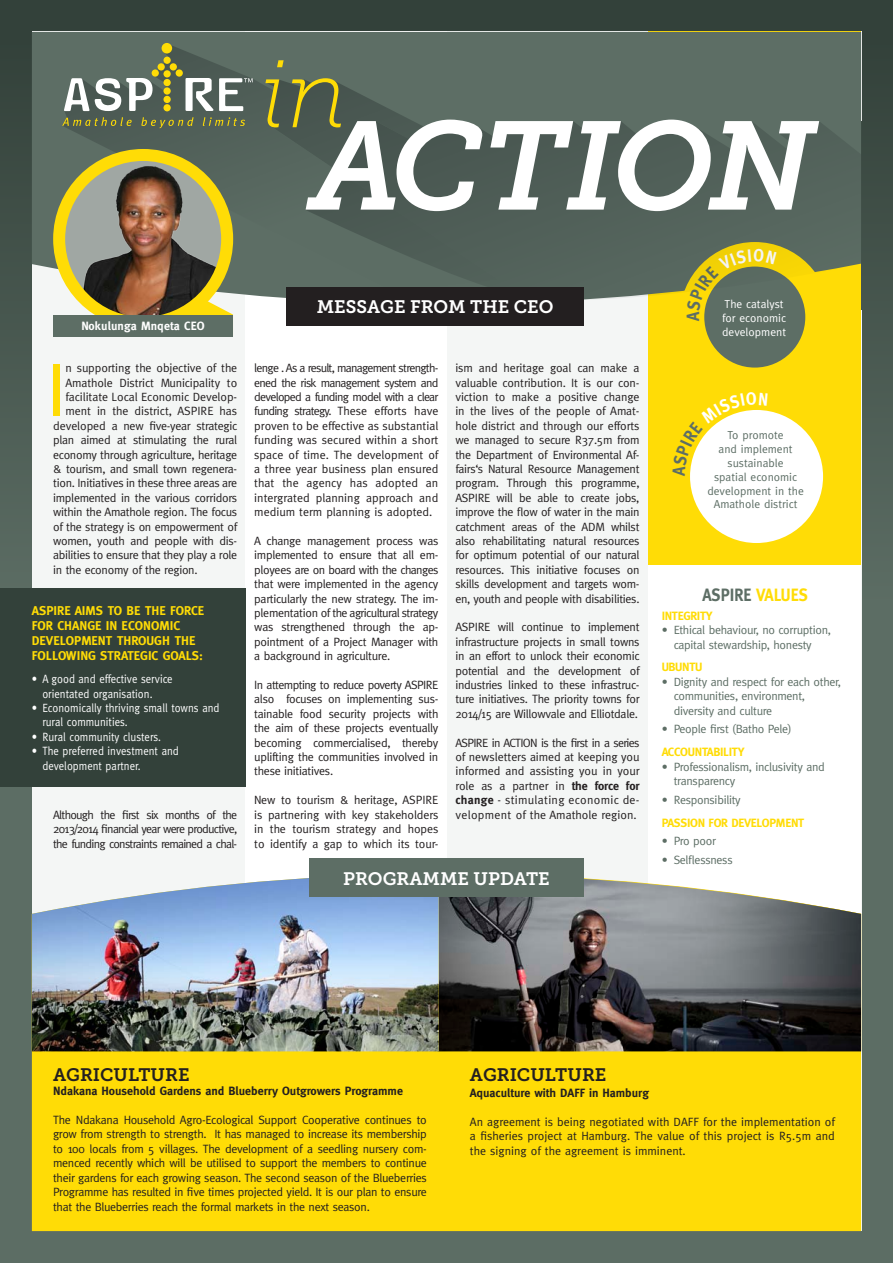
<style>
.page{position:relative;width:893px;height:1263px;background:#fff}
.page>*{position:absolute;margin:0;border:0;box-sizing:border-box;transform-origin:0 0}
.t1{font:75px "Meta";color:#ffdc06}
.t2{font:18px "Museo Slab 700";color:#fff}
.t3{font:18px "Museo Slab 700";color:#231f20}
.t4{font:700 17.85px "Meta";color:#5d6e65;scale:.9 1}
.t5{font:700 12.75px/15px "Meta";color:#ffdc06}
.t6{font:12px/14.4px "Meta";letter-spacing:-.025em;color:#231f20;text-align:justify}
.t7{font:12px/14.4px "Meta";letter-spacing:-.025em;color:#5d6e65;text-align:center}
.t8{font:12px "Meta";color:#fff;scale:.9 1}
.t9{font:700 12px "Meta";color:#231f20}
.t10{font:12px "Meta";letter-spacing:-.005em;color:#231f20}
.t11{font:700 12px "Meta";letter-spacing:-.025em;color:#ffdc06}
.t12{font:700 12px "Meta";letter-spacing:.01em;color:#fff}
.t13{font:11.55px/14px "Meta";color:#5d6e65;text-align:center}
.t14{font:11.55px/14px "Meta";color:#fff}
.s1{font-weight:700}
.s2{color:#ffdc06}
</style>
<div class="page">
<div style="left:0;top:0;width:893px;height:1263px;background:linear-gradient(to bottom,#3c4b43,#67796f)"></div>
<div style="left:32px;top:32px;width:829px;height:1199px;background:#f4f6f5"></div>
<div style="left:246px;top:32px;width:201px;height:1199px;background:#fff"></div>
<div style="left:648px;top:32px;width:213px;height:1199px;background:#ffdc06"></div>
<div style="left:648px;top:566px;width:213px;height:665px;background:#fff"></div>
<div style="left:32px;top:32px;width:829px;height:272px;background:#5d6e65"></div>
<div style="left:680px;top:242px;width:150px;height:150px;background:#ffdc06;border-radius:50%"></div>
<div style="left:704px;top:267px;width:101px;height:101px;background:#5d6e65;border-radius:50%"></div>
<div style="left:32px;top:1051px;width:829px;height:180px;background:#ffdc06"></div>
<img style="left:439px;top:878px;width:422px;height:173px">
<img style="left:32px;top:874px;width:407px;height:177px">
<div style="left:690px;top:410px;width:133px;height:133px;background:#fff;border-radius:50%"></div>
<svg style="left:62px;top:44px;width:437px;height:248px;background:#5d6c5e"></svg>
<svg style="left:62px;top:117px;width:70px;height:9px"></svg>
<svg style="left:141px;top:117px;width:53px;height:11px"></svg>
<svg style="left:203px;top:117px;width:42px;height:9px"></svg>
<svg style="left:64px;top:43px;width:189px;height:68px"></svg>
<svg style="left:305px;top:121px;width:556px;height:180px;background:#626e57"></svg>
<svg style="left:306px;top:120px;width:513px;height:91px"></svg>
<svg style="left:265px;top:60px;width:162px;height:111px;background:#6e7969"></svg>
<svg style="left:180px;top:268px;width:53px;height:47px"></svg>
<img style="left:59px;top:155px;width:168px;height:168px;border-radius:84px">
<div style="left:53px;top:149px;width:180px;height:180px;border:12px solid #ffdc06;border-radius:50%"></div>
<div style="left:53px;top:315px;width:180px;height:21px;background:#5d6e65"></div>
<div style="left:286px;top:287px;width:298px;height:38px;background:#231f20"></div>
<div style="left:0;top:588px;width:246px;height:199px;background:#33413a"></div>
<div style="left:309px;top:859px;width:275px;height:38px;background:#5d6e65"></div>
<svg style="left:687px;top:249px;width:89px;height:72px"></svg>
<svg style="left:690px;top:410px;width:78px;height:66px"></svg>
<p class="t12" style="left:81px;top:319px;width:125px">Nokulunga Mnqeta CEO</p>
<p class="t1" style="left:46px;top:346px;width:22px">I</p>
<p class="t6" style="left:65px;top:361px;width:173px">n supporting the objective of the</p>
<p class="t6" style="left:65px;top:375px;width:173px">Amathole District Municipality to</p>
<p class="t10" style="left:65px;top:390px;width:173px">facilitate Local Economic Develop-</p>
<p class="t10" style="left:65px;top:404px;width:173px">ment in the district, ASPIRE has</p>
<p class="t6" style="left:53px;top:418px;width:186px">developed a new five-year strategic</p>
<p class="t6" style="left:53px;top:433px;width:186px">plan aimed at stimulating the rural</p>
<p class="t6" style="left:53px;top:447px;width:186px">economy through agriculture, heritage</p>
<p class="t6" style="left:53px;top:461px;width:186px">&amp; tourism, and small town regenera-</p>
<p class="t6" style="left:53px;top:476px;width:186px">tion. Initiatives in these three areas are</p>
<p class="t6" style="left:53px;top:490px;width:186px">implemented in the various corridors</p>
<p class="t6" style="left:53px;top:505px;width:186px">within the Amathole region. The focus</p>
<p class="t6" style="left:53px;top:519px;width:186px">of the strategy is on empowerment of</p>
<p class="t6" style="left:53px;top:533px;width:186px">women, youth and people with dis-</p>
<p class="t6" style="left:53px;top:548px;width:186px">abilities to ensure that they play a role</p>
<p class="t6" style="left:53px;top:562px;width:146px">in the economy of the region.</p>
<p class="t5" style="left:32px;top:603px;width:174px">ASPIRE AIMS TO BE THE FORCE<br>FOR CHANGE IN ECONOMIC<br>DEVELOPMENT THROUGH THE<br>FOLLOWING STRATEGIC GOALS:</p>
<p class="t8" style="left:32px;top:672px;width:158px">• A good and effective service</p>
<p class="t8" style="left:42px;top:686px;width:124px">orientated organisation.</p>
<p class="t8" style="left:32px;top:701px;width:210px">• Economically thriving small towns and</p>
<p class="t8" style="left:42px;top:715px;width:96px">rural communities.</p>
<p class="t8" style="left:32px;top:730px;width:145px">• Rural community clusters.</p>
<p class="t8" style="left:32px;top:744px;width:165px">• The preferred investment and</p>
<p class="t8" style="left:42px;top:758px;width:111px">development partner.</p>
<p class="t6" style="left:53px;top:807px;width:186px">Although the first six months of the 2013/2014 financial year were productive, the funding constraints remained a chal-</p>
<p class="t2" style="left:317px;top:297px;width:238px">MESSAGE FROM THE CEO</p>
<p class="t6" style="left:254px;top:361px;width:186px">lenge . As a result, management strength&shy;ened the risk management system and developed a funding model with a clear funding strategy. These efforts have proven to be effective as substantial funding was secured within a short space of time. The development of a three year business plan ensured that the agency has adopted an intergrated planning approach and medium term planning is adopted.</p>
<p class="t6" style="left:254px;top:533px;width:186px">A change management process was implemented to ensure that all em&shy;ployees are on board with the changes that were implemented in the agency particularly the new strategy. The im&shy;plementation of the agricultural strategy was strengthened through the ap&shy;pointment of a Project Manager with a background in agriculture.</p>
<p class="t6" style="left:254px;top:677px;width:186px">In attempting to reduce poverty ASPIRE also focuses on implementing sus&shy;tainable food security projects with the aim of these projects eventually becoming commercialised, thereby uplifting the communities involved in these initiatives.</p>
<p class="t6" style="left:254px;top:793px;width:186px">New to tourism &amp; heritage, ASPIRE is partnering with key stakeholders in the tourism strategy and hopes to identify a gap to which its tour-</p>
<p class="t6" style="left:455px;top:361px;width:186px">ism and heritage goal can make a valuable contribution. It is our con&shy;viction to make a positive change in the lives of the people of Amat&shy;hole district and through our efforts we managed to secure R37.5m from the Department of Environmental Af&shy;fairs‘s Natural Resource Management program. Through this programme, ASPIRE will be able to create jobs, improve the flow of water in the main catchment areas of the ADM whilst also rehabilitating natural resources for optimum potential of our natural resources. This initiative focuses on skills development and targets wom&shy;en, youth and people with disabilities.</p>
<p class="t6" style="left:455px;top:620px;width:186px">ASPIRE will continue to implement infrastructure projects in small towns in an effort to unlock their economic potential and the development of industries linked to these infrastruc&shy;ture initiatives. The priority towns for 2014/15 are Willowvale and Elliotdale.</p>
<p class="t6" style="left:455px;top:735px;width:186px">ASPIRE in ACTION is the first in a series of newsletters aimed at keeping you informed and assisting you in your role as a partner in <span class="s1">the force for change</span> - stimulating economic de&shy;velopment of the Amathole region.</p>
<p class="t2" style="left:343px;top:868px;width:208px">PROGRAMME UPDATE</p>
<p class="t14" style="left:722px;top:297px;width:65px">The catalyst for economic development</p>
<p class="t13" style="left:707px;top:428px;width:98px">To promote<br>and implement sustainable<br>spatial economic development in the<br>Amathole district</p>
<p class="t4" style="left:702px;top:585px;width:119px">ASPIRE <span class="s2">VALUES</span></p>
<p class="t11" style="left:662px;top:609px;width:52px">INTEGRITY</p>
<p class="t7" style="left:662px;top:623px;width:171px">• Ethical behaviour, no corruption, capital stewardship, honesty</p>
<p class="t11" style="left:662px;top:660px;width:42px">UBUNTU</p>
<p class="t7" style="left:662px;top:674px;width:181px">• Dignity and respect for each other,</p>
<p class="t7" style="left:674px;top:689px;width:133px">communities, environment,</p>
<p class="t7" style="left:674px;top:703px;width:100px">diversity and culture</p>
<p class="t7" style="left:662px;top:722px;width:132px">• People first (Batho Pele)</p>
<p class="t11" style="left:662px;top:745px;width:84px">ACCOUNTABILITY</p>
<p class="t7" style="left:662px;top:759px;width:165px">• Professionalism, inclusivity and</p>
<p class="t7" style="left:674px;top:773px;width:63px">transparency</p>
<p class="t7" style="left:662px;top:792px;width:81px">• Responsibility</p>
<p class="t11" style="left:662px;top:815px;width:144px">PASSION FOR DEVELOPMENT</p>
<p class="t7" style="left:662px;top:834px;width:56px">• Pro poor</p>
<p class="t7" style="left:662px;top:852px;width:73px">• Selflessness</p>
<p class="t3" style="left:53px;top:1064px;width:138px">AGRICULTURE</p>
<p class="t9" style="left:53px;top:1084px;width:351px">Ndakana Household Gardens and Blueberry Outgrowers Programme</p>
<p class="t6" style="left:53px;top:1112px;width:375px">The Ndakana Household Agro-Ecological Support Cooperative continues to grow from strength to strength. It has managed to increase its membership to 100 locals from 5 villages. The development of a seedling nursery com&shy;menced recently which will be utilised to support the members to continue their gardens for each growing season. The second season of the Blueberries Programme has resulted in five times projected yield. It is our plan to ensure that the Blueberries reach the formal markets in the next season.</p>
<p class="t3" style="left:470px;top:1064px;width:138px">AGRICULTURE</p>
<p class="t9" style="left:470px;top:1086px;width:181px">Aquaculture with DAFF in Hamburg</p>
<p class="t6" style="left:470px;top:1114px;width:366px">An agreement is being negotiated with DAFF for the implementation of a fisheries project at Hamburg. The value of this project is R5.5m and the signing of the agreement is imminent.</p>
</div>
